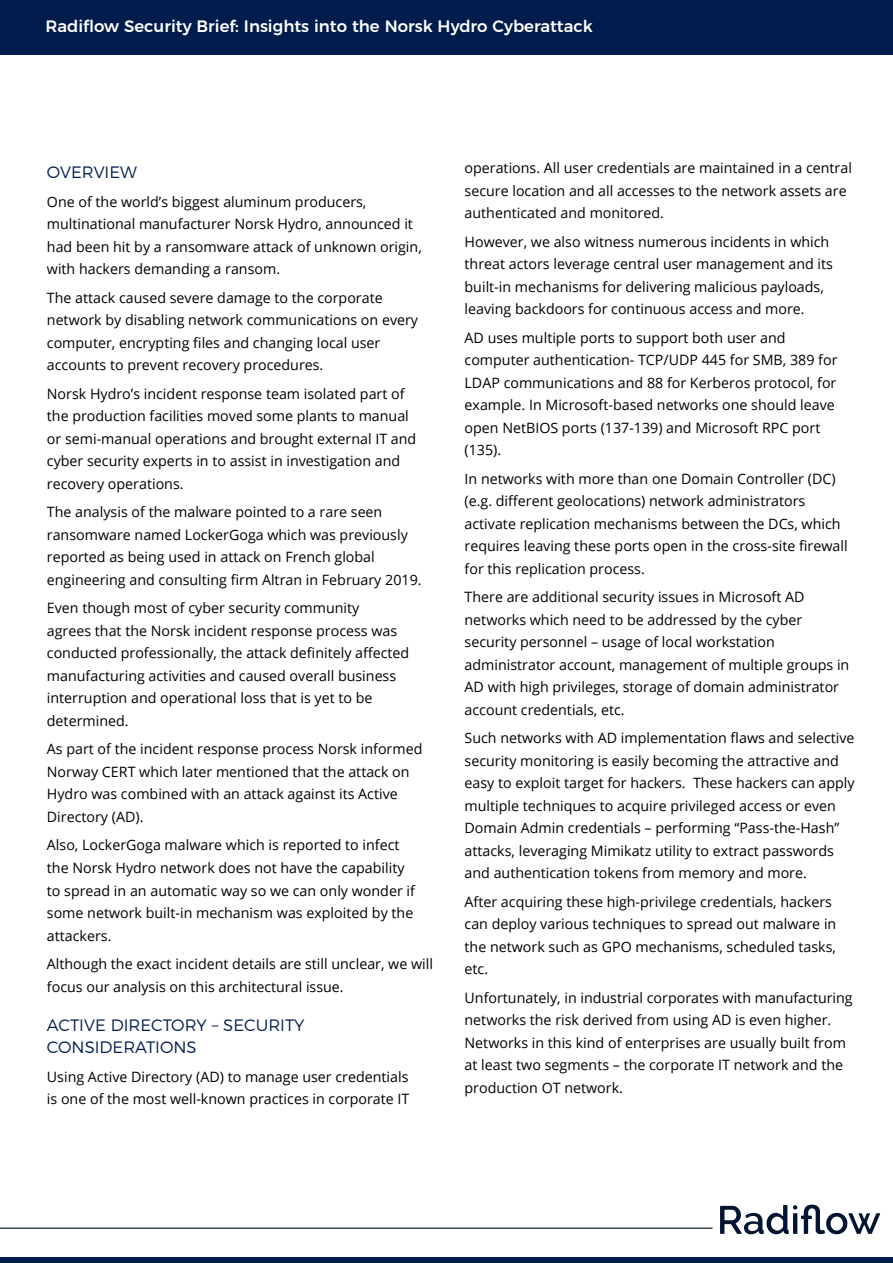
<style>
.page{position:relative;width:893px;height:1263px;background:#fff}
.page>*{position:absolute;margin:0;border:0;box-sizing:border-box;transform-origin:0 0}
.t1{font:500 16.5px "Montserrat";color:#fff}
.t2{font:300 16.5px/22.5px "Montserrat";color:#001c4d}
.t3{font:14.25px/22.5px "Open Sans";color:#000}
</style>
<div class="page">
<div style="left:0;top:0;width:893px;height:54px;background:#001c4d"></div>
<hr style="left:0;top:1227px;width:712px;height:2px;background:#3a4952">
<svg style="left:720px;top:1205px;width:160px;height:29px"></svg>
<div style="left:0;top:1257px;width:893px;height:6px;background:#001c4d"></div>
<p class="t1" style="left:45px;top:13px;width:549px">Radiflow Security Brief: Insights into the Norsk Hydro Cyberattack</p>
<p class="t2" style="left:47px;top:160px;width:92px">OVERVIEW</p>
<p class="t3" style="left:47px;top:190px;width:376px">One of the world’s biggest aluminum producers, multinational manufacturer Norsk Hydro, announced it had been hit by a ransomware attack of unknown origin, with hackers demanding a ransom.</p>
<p class="t3" style="left:47px;top:286px;width:373px">The attack caused severe damage to the corporate network by disabling network communications on every computer, encrypting files and changing local user accounts to prevent recovery procedures.</p>
<p class="t3" style="left:47px;top:382px;width:371px">Norsk Hydro’s incident response team isolated part of the production facilities moved some plants to manual or semi-manual operations and brought external IT and cyber security experts in to assist in investigation and recovery operations.</p>
<p class="t3" style="left:47px;top:501px;width:376px">The analysis of the malware pointed to a rare seen ransomware named LockerGoga which was previously reported as being used in attack on French global engineering and consulting firm Altran in February 2019.</p>
<p class="t3" style="left:47px;top:597px;width:364px">Even though most of cyber security community<br>agrees that the Norsk incident response process was conducted professionally, the attack definitely affected manufacturing activities and caused overall business interruption and operational loss that is yet to be determined.</p>
<p class="t3" style="left:47px;top:738px;width:377px">As part of the incident response process Norsk informed Norway CERT which later mentioned that the attack on Hydro was combined with an attack against its Active Directory (AD).</p>
<p class="t3" style="left:47px;top:834px;width:370px">Also, LockerGoga malware which is reported to infect the Norsk Hydro network does not have the capability to spread in an automatic way so we can only wonder if some network built-in mechanism was exploited by the attackers.</p>
<p class="t3" style="left:47px;top:952px;width:388px">Although the exact incident details are still unclear, we will focus our analysis on this architectural issue.</p>
<p class="t2" style="left:47px;top:1012px;width:259px">ACTIVE DIRECTORY – SECURITY<br>CONSIDERATIONS</p>
<p class="t3" style="left:47px;top:1065px;width:364px">Using Active Directory (AD) to manage user credentials is one of the most well-known practices in corporate IT</p>
<p class="t3" style="left:465px;top:156px;width:389px">operations. All user credentials are maintained in a central secure location and all accesses to the network assets are authenticated and monitored.</p>
<p class="t3" style="left:465px;top:230px;width:370px">However, we also witness numerous incidents in which threat actors leverage central user management and its built-in mechanisms for delivering malicious payloads, leaving backdoors for continuous access and more.</p>
<p class="t3" style="left:465px;top:326px;width:374px">AD uses multiple ports to support both user and computer authentication- TCP/UDP 445 for SMB, 389 for LDAP communications and 88 for Kerberos protocol, for example. In Microsoft-based networks one should leave open NetBIOS ports (137-139) and Microsoft RPC port (135).</p>
<p class="t3" style="left:465px;top:467px;width:385px">In networks with more than one Domain Controller (DC) (e.g. different geolocations) network administrators activate replication mechanisms between the DCs, which requires leaving these ports open in the cross-site firewall for this replication process.</p>
<p class="t3" style="left:465px;top:585px;width:386px">There are additional security issues in Microsoft AD networks which need to be addressed by the cyber security personnel – usage of local workstation administrator account, management of multiple groups in AD with high privileges, storage of domain administrator account credentials, etc.</p>
<p class="t3" style="left:465px;top:726px;width:392px">Such networks with AD implementation flaws and selective security monitoring is easily becoming the attractive and easy to exploit target for hackers. These hackers can apply multiple techniques to acquire privileged access or even Domain Admin credentials – performing “Pass-the-Hash” attacks, leveraging Mimikatz utility to extract passwords and authentication tokens from memory and more.</p>
<p class="t3" style="left:465px;top:890px;width:373px">After acquiring these high-privilege credentials, hackers can deploy various techniques to spread out malware in the network such as GPO mechanisms, scheduled tasks, etc.</p>
<p class="t3" style="left:465px;top:986px;width:390px">Unfortunately, in industrial corporates with manufacturing networks the risk derived from using AD is even higher.<br>Networks in this kind of enterprises are usually built from at least two segments – the corporate IT network and the production OT network.</p>
</div>
